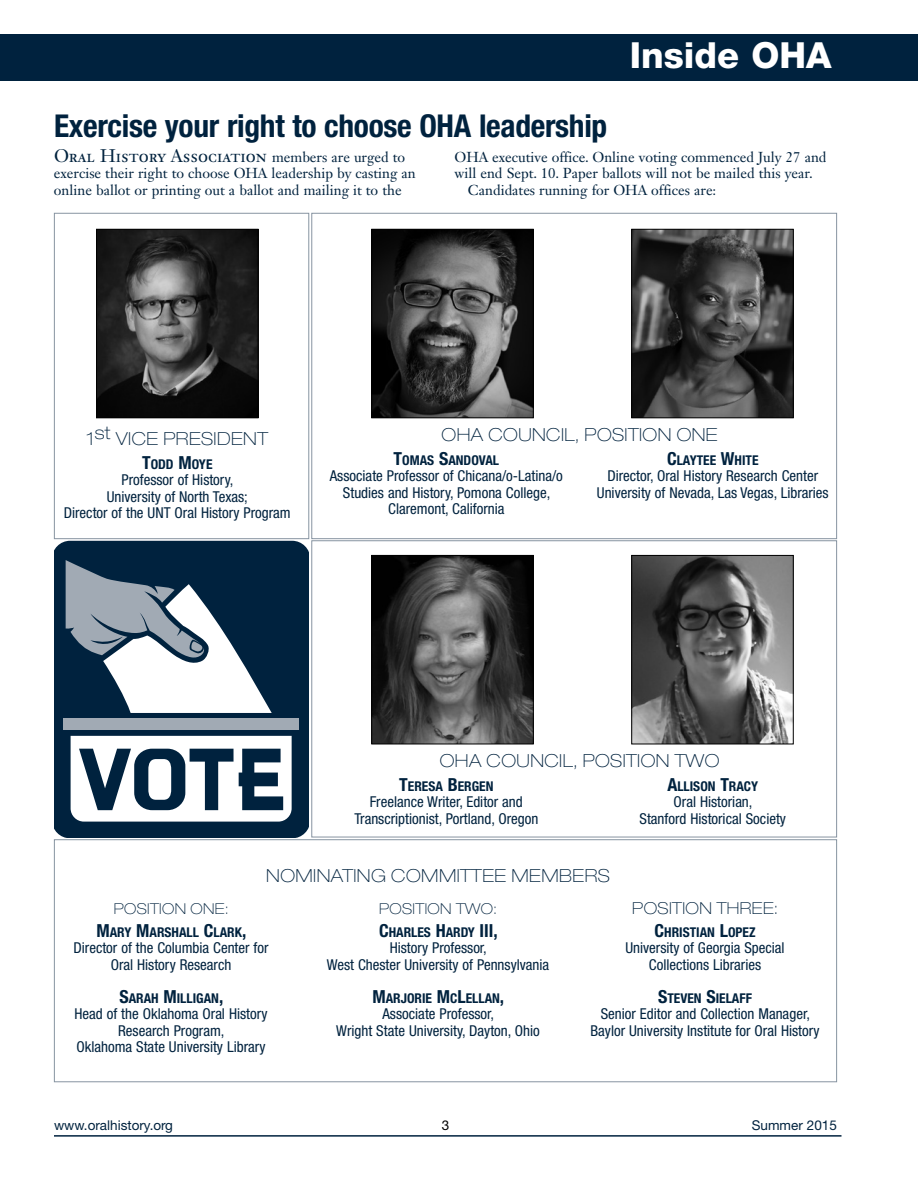
<style>
.page{position:relative;width:918px;height:1188px;background:#fff}
.page>*{position:absolute;margin:0;border:0;box-sizing:border-box;transform-origin:0 0}
.t1{font:800 36px "Helvetica Neue LT Std";color:#fff}
.t2{font:700 condensed 31.5px "Helvetica Neue LT Std";letter-spacing:-.01em;color:#00223e}
.t3{font:100 expanded 18px "Helvetica Neue LT Std";letter-spacing:.025em;color:#00223e}
.t4{font:18px "Janson Text LT Std";color:#00223e}
.t5{font:100 expanded 16.5px "Helvetica Neue LT Std";letter-spacing:.025em;color:#00223e}
.t6{font:condensed 15px/16.5px "Helvetica Neue LT Std";color:#00223e;text-align:center}
.t7{font:100 expanded 15px "Helvetica Neue LT Std";letter-spacing:.025em;color:#00223e}
.t8{font:14.25px/16.5px "Janson Text LT Std";color:#00223e}
.t9{font:700 condensed 13.5px "Helvetica Neue LT Std";color:#00223e}
.t10{font:13.5px "Helvetica Neue LT Std";color:#00223e}
.t11{font:13.5px "Helvetica Neue LT Std";color:#000}
.s1{font-size:14.25px}
.s2{font-size:18px}
</style>
<div class="page">
<div style="left:0;top:35px;width:918px;height:46px;background:#00223e"></div>
<hr style="left:54px;top:1135px;width:788px;height:2px;background:#00223e">
<div style="left:54px;top:213px;width:255px;height:326px;border:1px solid #8794a1"></div>
<div style="left:54px;top:840px;width:783px;height:242px;border:1px solid #8794a1"></div>
<div style="left:54px;top:541px;width:255px;height:296px;background:#00223e"></div>
<svg style="left:66px;top:560px;width:206px;height:153px"></svg>
<div style="left:63px;top:719px;width:236px;height:11px;background:#a1aab4"></div>
<svg style="left:71px;top:736px;width:221px;height:86px"></svg>
<img style="left:98px;top:231px;width:158px;height:185px">
<div style="left:96px;top:229px;width:162px;height:189px;border:1px solid #000"></div>
<img style="left:374px;top:231px;width:158px;height:185px">
<div style="left:372px;top:229px;width:162px;height:189px;border:1px solid #000"></div>
<img style="left:374px;top:557px;width:158px;height:185px">
<div style="left:372px;top:555px;width:162px;height:189px;border:1px solid #000"></div>
<img style="left:634px;top:557px;width:158px;height:185px">
<div style="left:632px;top:555px;width:162px;height:189px;border:1px solid #000"></div>
<img style="left:634px;top:231px;width:158px;height:185px">
<div style="left:632px;top:229px;width:162px;height:189px;border:1px solid #000"></div>
<h1 class="t1" style="left:630px;top:34px;width:203px">Inside OHA</h1>
<h2 class="t2" style="left:54px;top:107px;width:555px">Exercise your right to choose OHA leadership</h2>
<p class="t4" style="left:54px;top:144px;width:353px">Oral History Association <span class="s1">members are urged to</span></p>
<p class="t8" style="left:54px;top:165px;width:363px">exercise their right to choose OHA leadership by casting an online ballot or printing out a ballot and mailing it to the</p>
<p class="t8" style="left:454px;top:149px;width:374px">OHA executive office. Online voting commenced July 27 and</p>
<p class="t8" style="left:454px;top:165px;width:360px">will end Sept. 10. Paper ballots will not be mailed this year.</p>
<p class="t8" style="left:468px;top:182px;width:250px">Candidates running for OHA offices are:</p>
<p class="t3" style="left:87px;top:428px;width:183px">1st VICE PRESIDENT</p>
<p class="t9" style="left:142px;top:456px;width:72px"><span class="s2">T</span>ODD <span class="s2">M</span>OYE</p>
<p class="t6" style="left:64px;top:471px;width:228px">Professor of History,<br>University of North Texas;<br>Director of the UNT Oral History Program</p>
<p class="t3" style="left:442px;top:424px;width:278px">OHA COUNCIL, POSITION ONE</p>
<p class="t9" style="left:394px;top:452px;width:107px"><span class="s2">T</span>OMAS <span class="s2">S</span>ANDOVAL</p>
<p class="t6" style="left:330px;top:467px;width:235px">Associate Professor of Chicana/o-Latina/o<br>Studies and History, Pomona College,<br>Claremont, California</p>
<p class="t9" style="left:667px;top:452px;width:93px"><span class="s2">C</span>LAYTEE <span class="s2">W</span>HITE</p>
<p class="t6" style="left:597px;top:467px;width:233px">Director, Oral History Research Center<br>University of Nevada, Las Vegas, Libraries</p>
<p class="t3" style="left:440px;top:750px;width:281px">OHA COUNCIL, POSITION TWO</p>
<p class="t9" style="left:399px;top:778px;width:96px"><span class="s2">T</span>ERESA <span class="s2">B</span>ERGEN</p>
<p class="t6" style="left:354px;top:794px;width:185px">Freelance Writer, Editor and<br>Transcriptionist, Portland, Oregon</p>
<p class="t9" style="left:667px;top:778px;width:92px"><span class="s2">A</span>LLISON <span class="s2">T</span>RACY</p>
<p class="t6" style="left:640px;top:794px;width:148px">Oral Historian,<br>Stanford Historical Society</p>
<p class="t3" style="left:266px;top:865px;width:345px">NOMINATING COMMITTEE MEMBERS</p>
<p class="t7" style="left:114px;top:899px;width:116px">POSITION ONE:</p>
<p class="t9" style="left:96px;top:924px;width:151px"><span class="s2">M</span>ARY <span class="s2">M</span>ARSHALL <span class="s2">C</span>LARK<span class="s2">,</span></p>
<p class="t6" style="left:74px;top:940px;width:197px">Director of the Columbia Center for<br>Oral History Research</p>
<p class="t9" style="left:119px;top:990px;width:105px"><span class="s2">S</span>ARAH <span class="s2">M</span>ILLIGAN<span class="s2">,</span></p>
<p class="t6" style="left:75px;top:1006px;width:195px">Head of the Oklahoma Oral History<br>Research Program,<br>Oklahoma State University Library</p>
<p class="t7" style="left:379px;top:899px;width:119px">POSITION TWO:</p>
<p class="t9" style="left:379px;top:924px;width:120px"><span class="s2">C</span>HARLES <span class="s2">H</span>ARDY <span class="s2">III ,</span></p>
<p class="t6" style="left:327px;top:940px;width:224px">History Professor,<br>West Chester University of Pennsylvania</p>
<p class="t9" style="left:372px;top:990px;width:133px"><span class="s2">M</span>ARJORIE <span class="s2">M</span>C<span class="s2">L</span>ELLAN<span class="s2">,</span></p>
<p class="t6" style="left:336px;top:1006px;width:205px">Associate Professor,<br>Wright State University, Dayton, Ohio</p>
<p class="t5" style="left:632px;top:898px;width:147px">POSITION THREE:</p>
<p class="t9" style="left:655px;top:924px;width:102px"><span class="s2">C</span>HRISTIAN <span class="s2">L</span>OPEZ</p>
<p class="t6" style="left:625px;top:940px;width:161px">University of Georgia Special<br>Collections Libraries</p>
<p class="t9" style="left:658px;top:990px;width:95px"><span class="s2">S</span>TEVEN <span class="s2">S</span>IELAFF</p>
<p class="t6" style="left:591px;top:1006px;width:231px">Senior Editor and Collection Manager,<br>Baylor University Institute for Oral History</p>
<p class="t10" style="left:54px;top:1117px;width:121px">www.oralhistory.org</p>
<p class="t11" style="left:442px;top:1117px;width:9px">3</p>
<p class="t10" style="left:752px;top:1117px;width:87px">Summer 2015</p>
</div>
